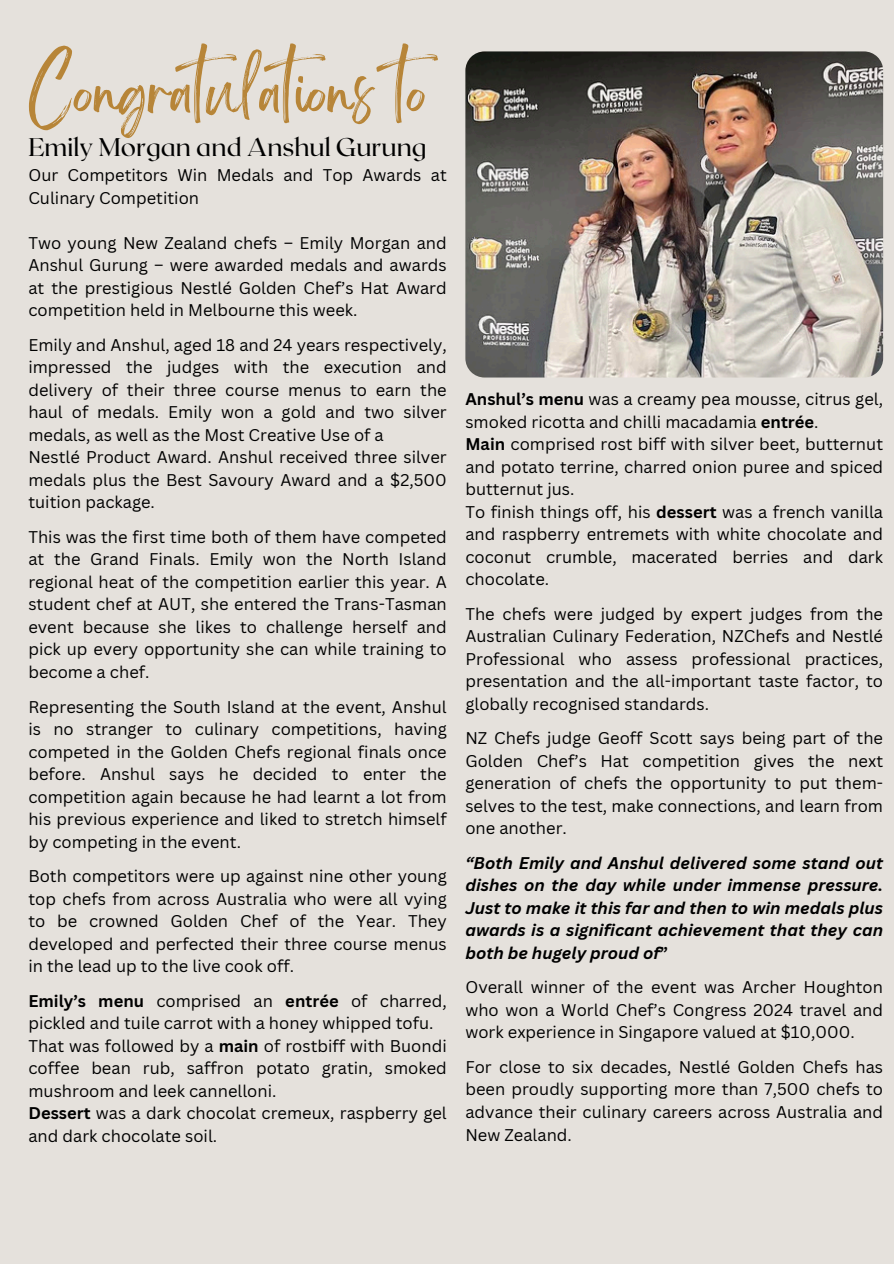
<style>
.page{position:relative;width:894px;height:1264px;background:#fff}
.page>*{position:absolute;margin:0;border:0;box-sizing:border-box;transform-origin:0 0}
.t1{font:52.5px "Brightwall";color:#b78538}
.t2{font:25.5px "Roxborough CF";color:#000}
.t3{font:16.5px/22.5px "Canva Sans";color:#000;text-align:justify}
.t4{font:italic 700 16.5px/22.5px "Canva Sans";color:#000;text-align:justify}
.s1{font-weight:700}
.s2{font-style:normal}
</style>
<div class="page">
<div style="left:0;top:0;width:893px;height:1263px;background:#e5e1dc"></div>
<img style="left:465px;top:51px;width:417px;height:326px">
<p class="t1" style="left:28px;top:73px;width:429px">Congratulations to</p>
<p class="t2" style="left:28px;top:131px;width:399px">Emily Morgan and Anshul Gurung</p>
<p class="t3" style="left:28px;top:164px;width:420px">Our Competitors Win Medals and Top Awards at<br>Culinary Competition</p>
<p class="t3" style="left:28px;top:231px;width:420px">Two young New Zealand chefs – Emily Morgan and Anshul Gurung – were awarded medals and awards at the prestigious Nestlé Golden Chef’s Hat Award competition held in Melbourne this week.</p>
<p class="t3" style="left:28px;top:333px;width:420px">Emily and Anshul, aged 18 and 24 years respectively, impressed the judges with the execution and delivery of their three course menus to earn the haul of medals. Emily won a gold and two silver medals, as well as the Most Creative Use of a</p>
<p class="t3" style="left:28px;top:446px;width:420px">Nestlé Product Award. Anshul received three silver medals plus the Best Savoury Award and a $2,500 tuition package.</p>
<p class="t3" style="left:28px;top:525px;width:420px">This was the first time both of them have competed at the Grand Finals. Emily won the North Island regional heat of the competition earlier this year. A student chef at AUT, she entered the Trans-Tasman event because she likes to challenge herself and pick up every opportunity she can while training to become a chef.</p>
<p class="t3" style="left:28px;top:695px;width:420px">Representing the South Island at the event, Anshul is no stranger to culinary competitions, having competed in the Golden Chefs regional finals once before. Anshul says he decided to enter the competition again because he had learnt a lot from his previous experience and liked to stretch himself by competing in the event.</p>
<p class="t3" style="left:28px;top:864px;width:420px">Both competitors were up against nine other young top chefs from across Australia who were all vying to be crowned Golden Chef of the Year. They developed and perfected their three course menus in the lead up to the live cook off.</p>
<p class="t3" style="left:28px;top:989px;width:420px"><span class="s1">Emily’s menu</span> comprised an <span class="s1">entrée</span> of charred, pickled and tuile carrot with a honey whipped tofu.</p>
<p class="t3" style="left:28px;top:1034px;width:420px">That was followed by a <span class="s1">main</span> of rostbiff with Buondi coffee bean rub, saffron potato gratin, smoked mushroom and leek cannelloni.</p>
<p class="t3" style="left:28px;top:1101px;width:420px"><span class="s1">Dessert</span> was a dark chocolat cremeux, raspberry gel and dark chocolate soil.</p>
<p class="t3" style="left:465px;top:387px;width:419px"><span class="s1">Anshul’s menu</span> was a creamy pea mousse, citrus gel, smoked ricotta and chilli macadamia <span class="s1">entrée</span>.</p>
<p class="t3" style="left:465px;top:432px;width:419px"><span class="s1">Main</span> comprised rost biff with silver beet, butternut and potato terrine, charred onion puree and spiced butternut jus.</p>
<p class="t3" style="left:465px;top:500px;width:419px">To finish things off, his <span class="s1">dessert</span> was a french vanilla and raspberry entremets with white chocolate and coconut crumble, macerated berries and dark chocolate.</p>
<p class="t3" style="left:465px;top:602px;width:419px">The chefs were judged by expert judges from the Australian Culinary Federation, NZChefs and Nestlé Professional who assess professional practices, presentation and the all-important taste factor, to globally recognised standards.</p>
<p class="t3" style="left:465px;top:726px;width:419px">NZ Chefs judge Geoff Scott says being part of the Golden Chef’s Hat competition gives the next generation of chefs the opportunity to put them&shy;selves to the test, make connections, and learn from one another.</p>
<p class="t4" style="left:465px;top:851px;width:419px">“Both Emily and Anshul delivered some stand out dishes on the day while under immense pressure.<br>Just to make it this far and then to win medals plus awards is a significant achievement that they can both be hugely proud of<span class="s2">”</span></p>
<h1 class="t3" style="left:465px;top:975px;width:419px">Overall winner of the event was Archer Houghton who won a World Chef’s Congress 2024 travel and work experience in Singapore valued at $10,000.</h1>
<p class="t3" style="left:465px;top:1055px;width:419px">For close to six decades, Nestlé Golden Chefs has been proudly supporting more than 7,500 chefs to advance their culinary careers across Australia and New Zealand.</p>
</div>
